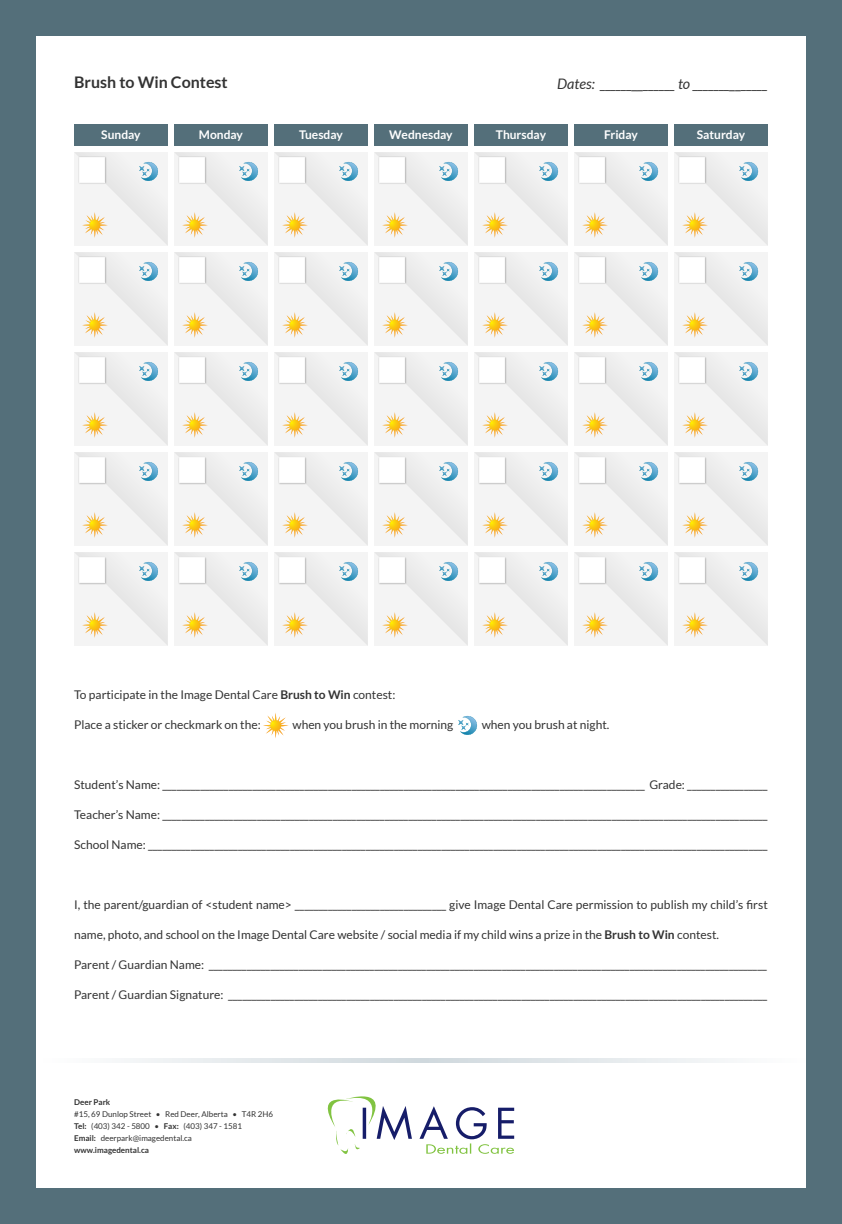
<style>
.page{position:relative;width:842px;height:1224px;background:#546f7a}
.page>*{position:absolute;margin:0;border:0;box-sizing:border-box;transform-origin:0 0}
.t1{font:700 16px "Lato";color:#333}
.t2{font:italic 14.5px "Lato";color:#333}
.t3{font:12px "Lato";color:#333}
.t4{font:700 12px "Lato";color:#fff}
.t5{font:8px/12px "Lato";color:#333}
.t6{font:700 8px "Lato";color:#333}
.s1{font-size:16px}
.s2{font-weight:700}
</style>
<div class="page">
<div style="left:36px;top:36px;width:770px;height:1152px;background:#fff"></div>
<svg style="left:124px;top:1059px;width:601px;height:3px"></svg>
<svg style="left:263px;top:713px;width:26px;height:25px"></svg>
<svg style="left:458px;top:716px;width:19px;height:19px"></svg>
<svg style="left:327px;top:1096px;width:85px;height:58px"></svg>
<svg style="left:419px;top:1106px;width:95px;height:48px"></svg>
<div style="left:74px;top:124px;width:94px;height:22px;background:#546f7a"></div>
<svg style="left:74px;top:452px;width:94px;height:94px"></svg>
<svg style="left:74px;top:552px;width:94px;height:94px"></svg>
<svg style="left:74px;top:352px;width:94px;height:94px"></svg>
<svg style="left:74px;top:252px;width:94px;height:94px"></svg>
<svg style="left:74px;top:152px;width:94px;height:94px"></svg>
<div style="left:174px;top:124px;width:94px;height:22px;background:#546f7a"></div>
<svg style="left:174px;top:452px;width:94px;height:94px"></svg>
<svg style="left:174px;top:552px;width:94px;height:94px"></svg>
<svg style="left:174px;top:352px;width:94px;height:94px"></svg>
<svg style="left:174px;top:252px;width:94px;height:94px"></svg>
<svg style="left:174px;top:152px;width:94px;height:94px"></svg>
<div style="left:274px;top:124px;width:94px;height:22px;background:#546f7a"></div>
<svg style="left:274px;top:452px;width:94px;height:94px"></svg>
<svg style="left:274px;top:552px;width:94px;height:94px"></svg>
<svg style="left:274px;top:352px;width:94px;height:94px"></svg>
<svg style="left:274px;top:252px;width:94px;height:94px"></svg>
<svg style="left:274px;top:152px;width:94px;height:94px"></svg>
<div style="left:374px;top:124px;width:94px;height:22px;background:#546f7a"></div>
<svg style="left:374px;top:452px;width:94px;height:94px"></svg>
<svg style="left:374px;top:552px;width:94px;height:94px"></svg>
<svg style="left:374px;top:352px;width:94px;height:94px"></svg>
<svg style="left:374px;top:252px;width:94px;height:94px"></svg>
<svg style="left:374px;top:152px;width:94px;height:94px"></svg>
<div style="left:474px;top:124px;width:94px;height:22px;background:#546f7a"></div>
<svg style="left:474px;top:452px;width:94px;height:94px"></svg>
<svg style="left:474px;top:552px;width:94px;height:94px"></svg>
<svg style="left:474px;top:352px;width:94px;height:94px"></svg>
<svg style="left:474px;top:252px;width:94px;height:94px"></svg>
<svg style="left:474px;top:152px;width:94px;height:94px"></svg>
<div style="left:574px;top:124px;width:94px;height:22px;background:#546f7a"></div>
<svg style="left:574px;top:452px;width:94px;height:94px"></svg>
<svg style="left:574px;top:552px;width:94px;height:94px"></svg>
<svg style="left:574px;top:352px;width:94px;height:94px"></svg>
<svg style="left:574px;top:252px;width:94px;height:94px"></svg>
<svg style="left:574px;top:152px;width:94px;height:94px"></svg>
<div style="left:674px;top:124px;width:94px;height:22px;background:#546f7a"></div>
<svg style="left:674px;top:452px;width:94px;height:94px"></svg>
<svg style="left:674px;top:552px;width:94px;height:94px"></svg>
<svg style="left:674px;top:352px;width:94px;height:94px"></svg>
<svg style="left:674px;top:252px;width:94px;height:94px"></svg>
<svg style="left:674px;top:152px;width:94px;height:94px"></svg>
<h1 class="t1" style="left:74px;top:73px;width:155px">Brush to Win Contest</h1>
<p class="t2" style="left:557px;top:76px;width:212px">Dates: ______<span class="s1">__</span>______ to _______<span class="s1">__</span>_____</p>
<p class="t4" style="left:101px;top:128px;width:41px">Sunday</p>
<p class="t4" style="left:199px;top:128px;width:46px">Monday</p>
<p class="t4" style="left:299px;top:128px;width:45px">Tuesday</p>
<p class="t4" style="left:389px;top:128px;width:65px">Wednesday</p>
<p class="t4" style="left:496px;top:128px;width:52px">Thursday</p>
<p class="t4" style="left:604px;top:128px;width:35px">Friday</p>
<p class="t4" style="left:697px;top:128px;width:50px">Saturday</p>
<p class="t3" style="left:74px;top:688px;width:323px">To participate in the Image Dental Care <span class="s2">Brush to Win</span> contest:</p>
<p class="t3" style="left:74px;top:718px;width:188px">Place a sticker or checkmark on the:</p>
<p class="t3" style="left:292px;top:718px;width:162px">when you brush in the morning</p>
<p class="t3" style="left:482px;top:718px;width:129px">when you brush at night.</p>
<p class="t3" style="left:74px;top:778px;width:695px">Student’s Name: ______________________________________________________________________________________________________ Grade: _________________</p>
<p class="t3" style="left:74px;top:808px;width:695px">Teacher’s Name: ________________________________________________________________________________________________________________________________</p>
<p class="t3" style="left:74px;top:838px;width:695px">School Name: ___________________________________________________________________________________________________________________________________</p>
<p class="t3" style="left:74px;top:898px;width:695px">I, the parent/guardian of &lt;student name&gt; ________________________________ give Image Dental Care permission to publish my child’s first</p>
<p class="t3" style="left:74px;top:928px;width:646px">name, photo, and school on the Image Dental Care website / social media if my child wins a prize in the <span class="s2">Brush to Win</span> contest.</p>
<p class="t3" style="left:74px;top:958px;width:694px">Parent / Guardian Name: ______________________________________________________________________________________________________________________</p>
<p class="t3" style="left:74px;top:988px;width:694px">Parent / Guardian Signature: __________________________________________________________________________________________________________________</p>
<p class="t6" style="left:74px;top:1097px;width:38px">Deer Park</p>
<p class="t5" style="left:74px;top:1108px;width:201px">#15, 69 Dunlop Street • Red Deer, Alberta • T4R 2H6<br><span class="s2">Tel:</span> (403) 342 - 5800 • <span class="s2">Fax:</span> (403) 347 - 1581<br><span class="s2">Email:</span> deerpark@imagedental.ca<br><span class="s2">www.imagedental.ca</span></p>
</div>
